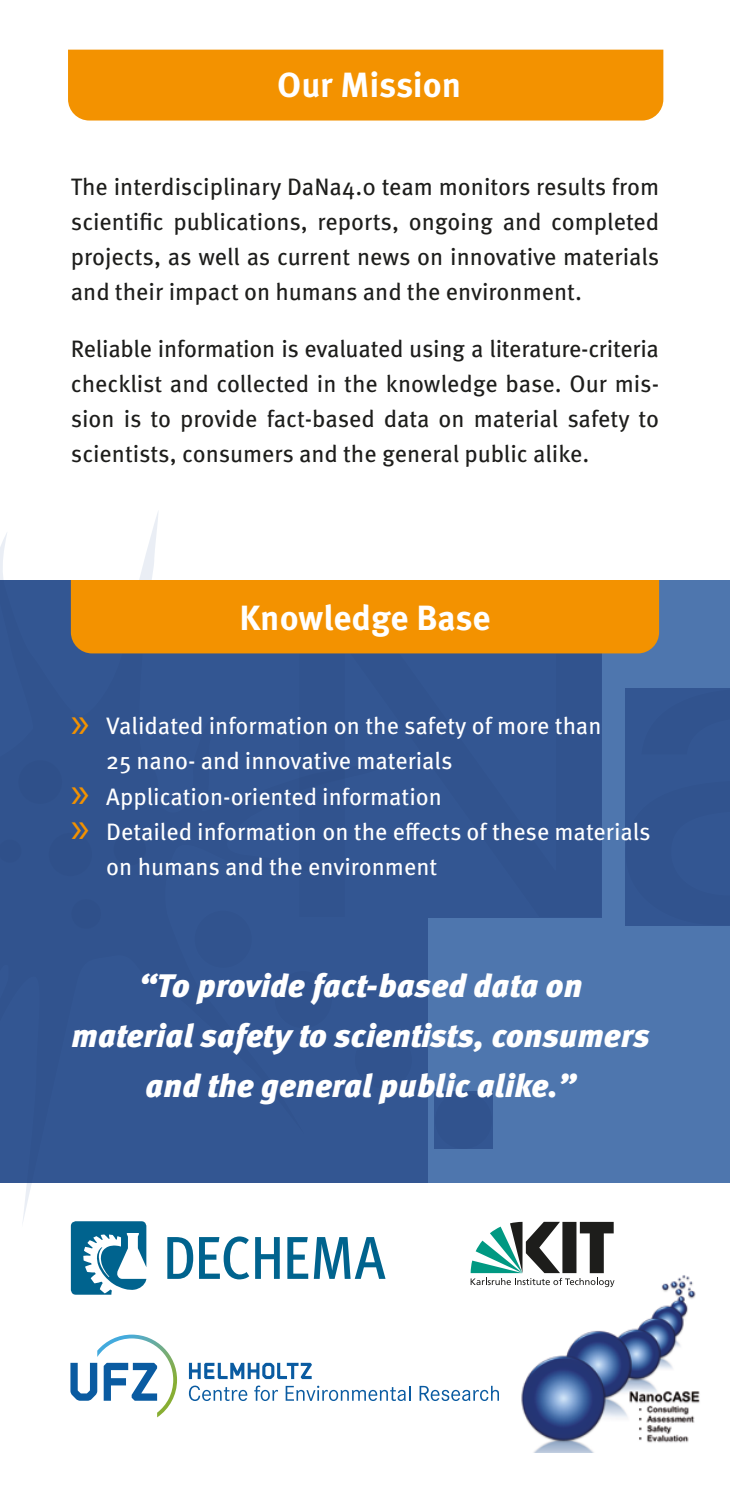
<style>
.page{position:relative;width:730px;height:1489px;background:#fff}
.page>*{position:absolute;margin:0;border:0;box-sizing:border-box;transform-origin:0 0}
.Headline{font:700 35px "Meta Pro";color:#fff}
.Body_9_5_14{font:italic 900 32.5px/50px "Meta Pro";color:#fff;text-align:center}
.Body_9_5_14-2{font:23.75px/35px "Meta Pro";color:#1d1d1b;text-align:justify}
.t1{font:23.75px/35px "Meta Pro";color:#fff}
.s1{font-family:"Myriad Pro";font-size:45px;color:#f39200}
</style>
<div class="page">
<div style="left:0;top:580px;width:730px;height:602px;background:#4e76ae"></div>
<svg style="left:0;top:511px;width:428px;height:716px;fill:#335692"></svg>
<div style="left:299px;top:653px;width:302px;height:264px;background:#335692"></div>
<div style="left:626px;top:688px;width:104px;height:237px;background:#335692"></div>
<div style="left:195px;top:910px;width:57px;height:57px;background:#31538e;border-radius:50%"></div>
<svg style="left:0;top:839px;width:21px;height:23px"></svg>
<div style="left:49px;top:832px;width:43px;height:44px;background:#2f508a;border-radius:50%"></div>
<div style="left:114px;top:833px;width:32px;height:32px;background:#2f508a;border-radius:50%"></div>
<div style="left:71px;top:899px;width:30px;height:29px;background:#2f508a;border-radius:50%"></div>
<div style="left:18px;top:760px;width:44px;height:43px;background:#2f508a;border-radius:50%"></div>
<div style="left:275px;top:971px;width:57px;height:57px;background:#31538e;border-radius:50%"></div>
<div style="left:355px;top:1031px;width:57px;height:57px;background:#31538e;border-radius:50%"></div>
<div style="left:435px;top:1091px;width:57px;height:57px;background:#31538e;border-radius:50%"></div>
<div style="left:68px;top:50px;width:595px;height:70px;background:#f39200"></div>
<div style="left:71px;top:580px;width:588px;height:73px;background:#f39200"></div>
<img style="left:521px;top:1275px;width:179px;height:177px">
<svg style="left:71px;top:1221px;width:75px;height:73px"></svg>
<svg style="left:255px;top:1237px;width:25px;height:41px"></svg>
<svg style="left:287px;top:1237px;width:21px;height:41px"></svg>
<svg style="left:314px;top:1237px;width:72px;height:41px"></svg>
<svg style="left:199px;top:1236px;width:50px;height:43px"></svg>
<svg style="left:167px;top:1237px;width:26px;height:41px"></svg>
<svg style="left:471px;top:1221px;width:143px;height:65px"></svg>
<svg style="left:189px;top:1385px;width:58px;height:15px"></svg>
<svg style="left:254px;top:1385px;width:24px;height:15px"></svg>
<svg style="left:286px;top:1385px;width:124px;height:15px"></svg>
<svg style="left:420px;top:1385px;width:79px;height:15px"></svg>
<svg style="left:189px;top:1362px;width:123px;height:16px"></svg>
<svg style="left:70px;top:1334px;width:107px;height:83px"></svg>
<p class="Headline" style="left:277px;top:58px;width:185px">Our Mission</p>
<p class="Body_9_5_14-2" style="left:71px;top:168px;width:590px">The interdisciplinary DaNa4.0 team monitors results from scientific publications, reports, ongoing and completed projects, as well as current news on innovative materials and their impact on humans and the environment.</p>
<p class="Body_9_5_14-2" style="left:71px;top:329px;width:590px">Reliable information is evaluated using a literature-criteria checklist and collected in the knowledge base. Our mis&shy;sion is to provide fact-based data on material safety to scientists, consumers and the general public alike.</p>
<p class="Headline" style="left:239px;top:590px;width:253px">Knowledge Base</p>
<p class="t1" style="left:106px;top:707px;width:497px;text-indent:-35px"><span class="s1">»</span> Validated information on the safety of more than<br>25 nano- and innovative materials</p>
<p class="t1" style="left:71px;top:777px;width:373px"><span class="s1">»</span> Application-oriented information</p>
<p class="t1" style="left:106px;top:812px;width:546px;text-indent:-35px"><span class="s1">»</span> Detailed information on the effects of these materials on humans and the environment</p>
<p class="Body_9_5_14" style="left:72px;top:959px;width:580px">“To provide fact-based data on<br>material safety to scientists, consumers</p>
<p class="Body_9_5_14" style="left:146px;top:1059px;width:432px">and the general public alike.”</p>
</div>
